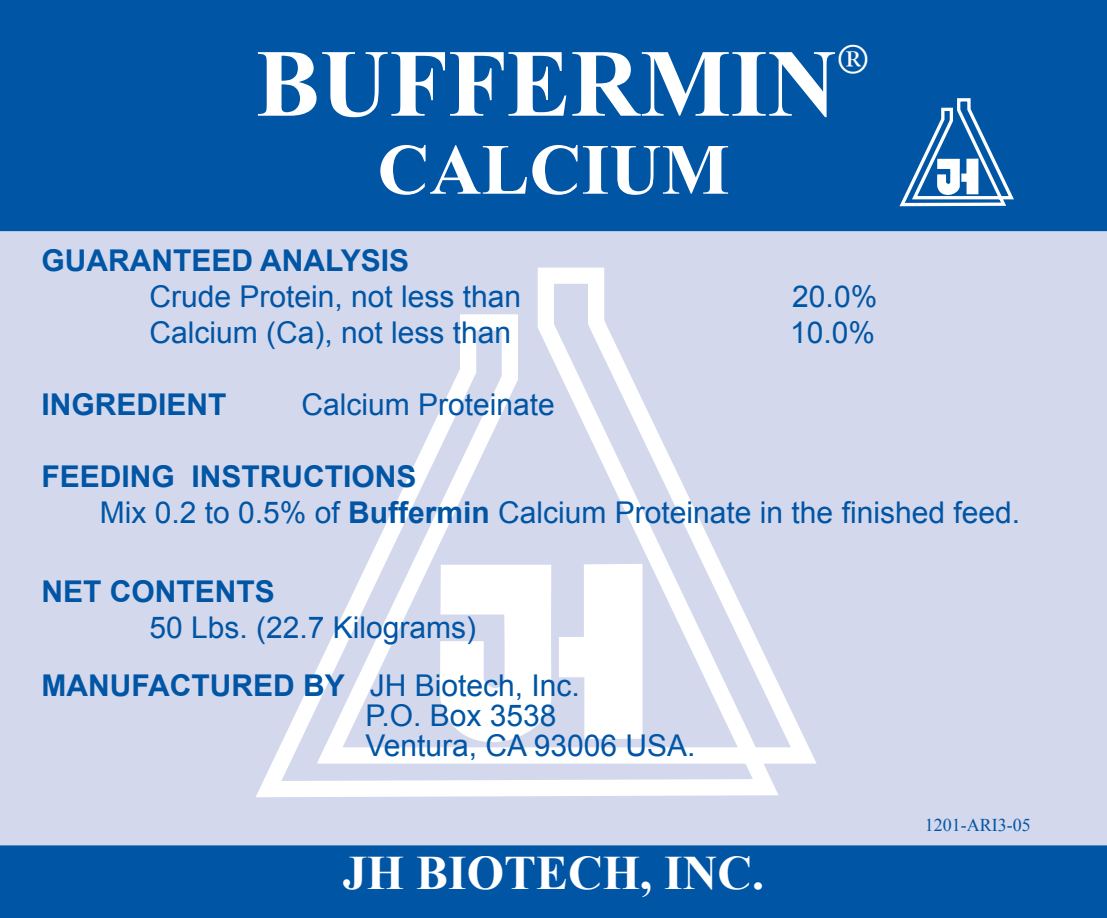
<style>
.page{position:relative;width:1107px;height:918px;background:#fff}
.page>*{position:absolute;margin:0;border:0;box-sizing:border-box;transform-origin:0 0}
.t1{font:700 96px "Times New Roman";color:#fff}
.t2{font:700 72px "Times New Roman";color:#fff}
.t3{font:700 48px "Times New Roman";color:#fff}
.t4{font:42px "Times";color:#fff}
.t5{font:30px/36px "Arial";color:#0155a5}
.t6{font:700 30px "Arial";color:#0155a5}
.t7{font:18px "Times New Roman";color:#0155a5}
.s1{font-weight:700}
</style>
<div class="page">
<div style="left:2px;top:203px;width:1104px;height:688px;background:#d3d8ec"></div>
<svg style="left:259px;top:267px;width:558px;height:522px"></svg>
<svg style="left:559px;top:564px;width:84px;height:175px"></svg>
<svg style="left:440px;top:565px;width:111px;height:202px"></svg>
<div style="left:2px;top:2px;width:1104px;height:228px;background:#0155a5"></div>
<div style="left:0;top:0;width:1107px;height:231px;border:3px solid #0155a5"></div>
<div style="left:2px;top:847px;width:1104px;height:69px;background:#0155a5"></div>
<div style="left:0;top:845px;width:1107px;height:73px;border:3px solid #0155a5"></div>
<svg style="left:900px;top:98px;width:114px;height:107px"></svg>
<h1 class="t1" style="left:256px;top:17px;width:583px">BUFFERMIN</h1>
<h3 class="t4" style="left:837px;top:35px;width:33px">®</h3>
<h2 class="t2" style="left:378px;top:120px;width:353px">CALCIUM</h2>
<p class="t6" style="left:41px;top:241px;width:369px">GUARANTEED ANALYSIS</p>
<p class="t5" style="left:149px;top:279px;width:373px">Crude Protein, not less than</p>
<p class="t5" style="left:792px;top:279px;width:87px">20.0%</p>
<p class="t5" style="left:149px;top:315px;width:363px">Calcium (Ca), not less than</p>
<p class="t5" style="left:790px;top:315px;width:87px">10.0%</p>
<p class="t6" style="left:41px;top:385px;width:187px">INGREDIENT</p>
<p class="t5" style="left:301px;top:387px;width:255px">Calcium Proteinate</p>
<p class="t5" style="left:100px;top:459px;width:922px;text-indent:-58px"><span class="s1">FEEDING INSTRUCTIONS<br></span>Mix 0.2 to 0.5% of <span class="s1">Buffermin</span> Calcium Proteinate in the finished feed.</p>
<p class="t6" style="left:41px;top:572px;width:235px">NET CONTENTS</p>
<p class="t5" style="left:41px;top:599px;width:540px;line-height:57.6px;text-align:center">50 Lbs. (22.7 Kilograms)<br><span class="s1">MANUFACTURED BY</span> JH Biotech, Inc.</p>
<p class="t5" style="left:365px;top:701px;width:332px;line-height:30px">P.O. Box 3538<br>Ventura, CA 93006 USA.</p>
<h3 class="t3" style="left:343px;top:840px;width:423px">JH BIOTECH, INC.</h3>
<p class="t7" style="left:925px;top:813px;width:107px">1201-ARI3-05</p>
</div>
